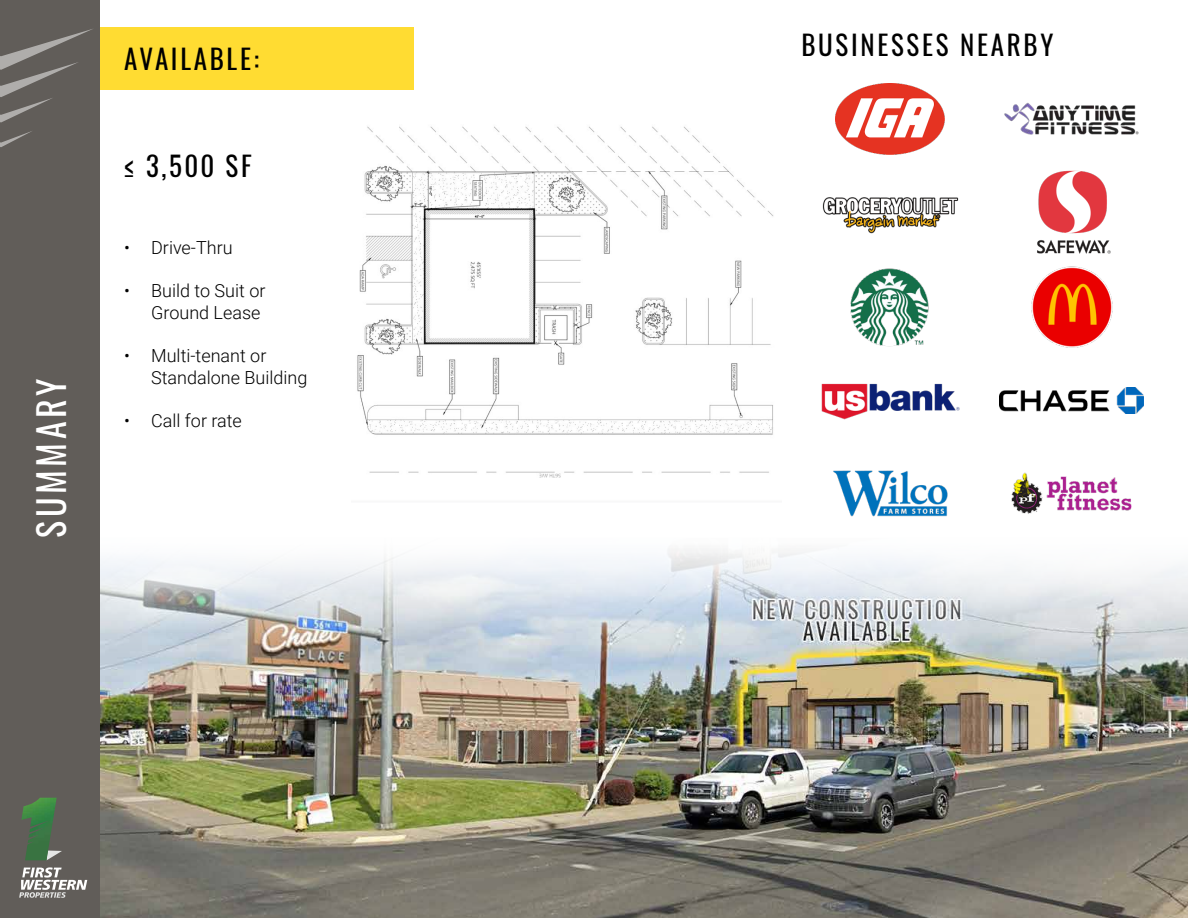
<style>
.page{position:relative;width:1188px;height:918px;background:#fff}
.page>*{position:absolute;margin:0;border:0;box-sizing:border-box;transform-origin:0 0}
.t1{font:36px "Oswald";letter-spacing:.1em;color:#fff}
.t2{font:27px "Oswald";letter-spacing:.1em;color:#000}
.t3{font:300 18px/21.6px "Roboto";color:#000;text-align:right}
</style>
<div class="page">
<img style="left:357px;top:126px;width:417px;height:286px">
<img style="left:100px;top:662px;width:1088px;height:256px">
<svg style="left:100px;top:412px;width:1088px;height:250px"></svg>
<hr style="left:0;top:536px;width:1188px;height:2px;background:#fff">
<div style="left:100px;top:27px;width:314px;height:63px;background:#ffdc32"></div>
<div style="left:0;top:0;width:100px;height:918px;background:#615d59"></div>
<svg style="left:19px;top:867px;width:68px;height:31px"></svg>
<svg style="left:57px;top:850px;width:5px;height:4px"></svg>
<img style="left:21px;top:798px;width:36px;height:62px">
<svg style="left:0;top:29px;width:93px;height:94px"></svg>
<svg style="left:0;top:131px;width:32px;height:16px"></svg>
<img style="left:836px;top:83px;width:109px;height:71px">
<img style="left:1037px;top:170px;width:74px;height:84px">
<img style="left:850px;top:268px;width:79px;height:79px">
<img style="left:818px;top:383px;width:144px;height:38px">
<img style="left:830px;top:468px;width:120px;height:52px">
<img style="left:1004px;top:102px;width:135px;height:33px">
<img style="left:822px;top:197px;width:137px;height:37px">
<img style="left:1031px;top:266px;width:82px;height:82px">
<img style="left:1000px;top:387px;width:144px;height:27px">
<img style="left:1000px;top:458px;width:144px;height:72px">
<h1 class="t1" style="left:27px;top:538px;width:161px;rotate:-90deg">SUMMARY</h1>
<h2 class="t2" style="left:124px;top:41px;width:136px">AVAILABLE:</h2>
<h2 class="t2" style="left:124px;top:147px;width:129px">≤ 3,500 SF</h2>
<p class="t3" style="left:124px;top:236px;width:110px">• Drive-Thru</p>
<p class="t3" style="left:124px;top:279px;width:143px">• Build to Suit or<br>Ground Lease</p>
<p class="t3" style="left:151px;top:344px;width:158px;text-align:left;text-indent:-27px">• Multi-tenant or<br>Standalone Building</p>
<p class="t3" style="left:124px;top:409px;width:119px">• Call for rate</p>
<h2 class="t2" style="left:801px;top:27px;width:253px">BUSINESSES NEARBY</h2>
</div>
